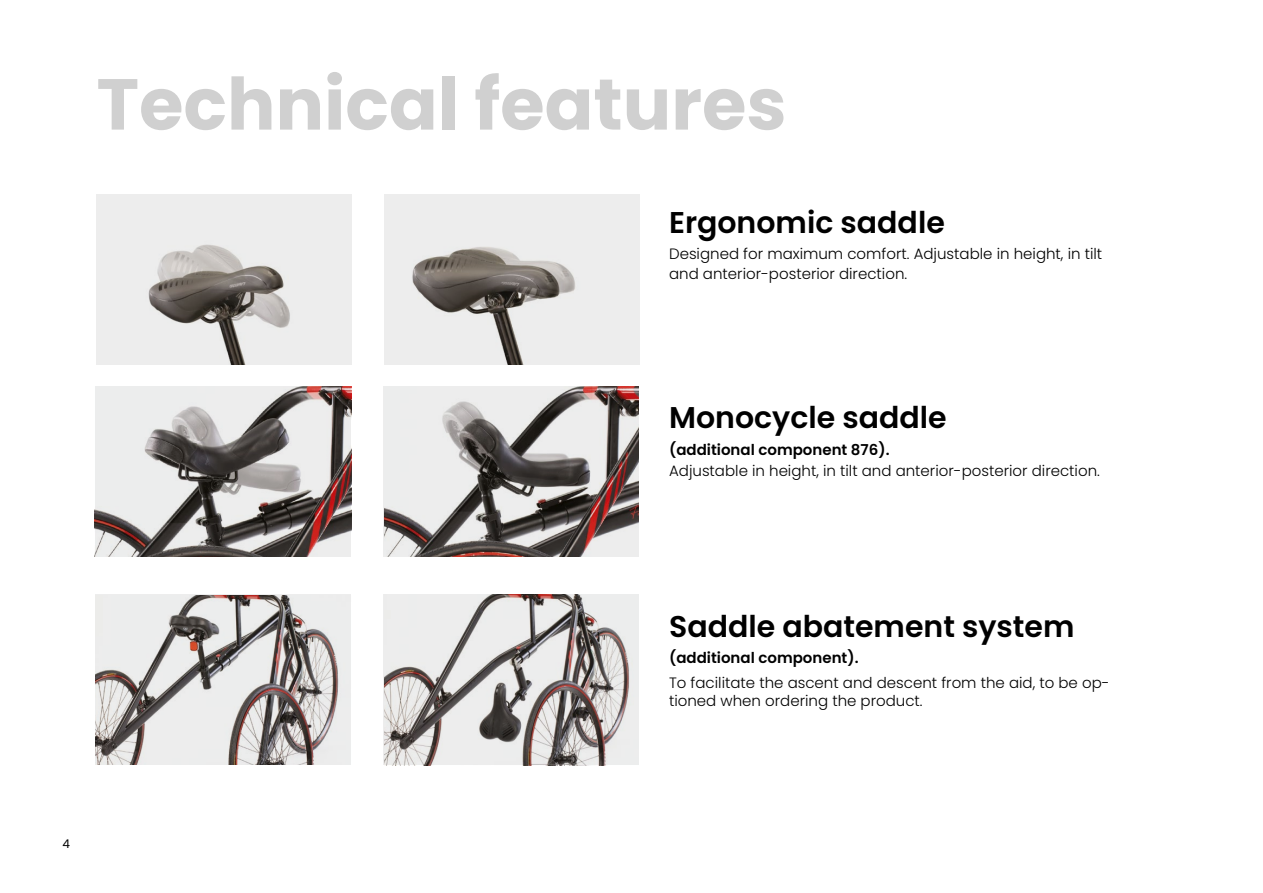
<style>
.page{position:relative;width:1263px;height:893px;background:#fff}
.page>*{position:absolute;margin:0;border:0;box-sizing:border-box;transform-origin:0 0}
.t1{font:700 72px "Poppins";color:#d0d0d0}
.t2{font:600 30px "Poppins";color:#000}
.t3{font:300 15px/19.5px "Poppins";color:#000}
.t4{font:600 15px "Poppins";color:#000}
.t5{font:12px "Poppins";color:#000}
</style>
<div class="page">
<div style="left:97px;top:195px;width:255px;height:170px;background:#ededed"></div>
<div style="left:384px;top:195px;width:255px;height:170px;background:#ededed"></div>
<img style="left:384px;top:387px;width:255px;height:170px">
<img style="left:95px;top:387px;width:256px;height:170px">
<img style="left:384px;top:595px;width:255px;height:170px">
<img style="left:412px;top:247px;width:163px;height:118px">
<img style="left:148px;top:244px;width:142px;height:121px">
<img style="left:96px;top:595px;width:255px;height:170px">
<h1 class="t1" style="left:97px;top:63px;width:691px">Technical features</h1>
<h2 class="t2" style="left:669px;top:205px;width:277px">Ergonomic saddle</h2>
<p class="t3" style="left:669px;top:244px;width:435px">Designed for maximum comfort. Adjustable in height, in tilt and anterior-posterior direction.</p>
<h2 class="t2" style="left:669px;top:400px;width:279px">Monocycle saddle</h2>
<p class="t4" style="left:669px;top:441px;width:222px">(additional component 876).</p>
<p class="t3" style="left:669px;top:461px;width:432px">Adjustable in height, in tilt and anterior-posterior direction.</p>
<p class="t5" style="left:62px;top:837px;width:9px">4</p>
<h2 class="t2" style="left:669px;top:609px;width:407px">Saddle abatement system</h2>
<p class="t4" style="left:669px;top:649px;width:191px">(additional component).</p>
<p class="t3" style="left:669px;top:673px;width:442px;line-height:18px">To facilitate the ascent and descent from the aid, to be op&shy;tioned when ordering the product.</p>
</div>
